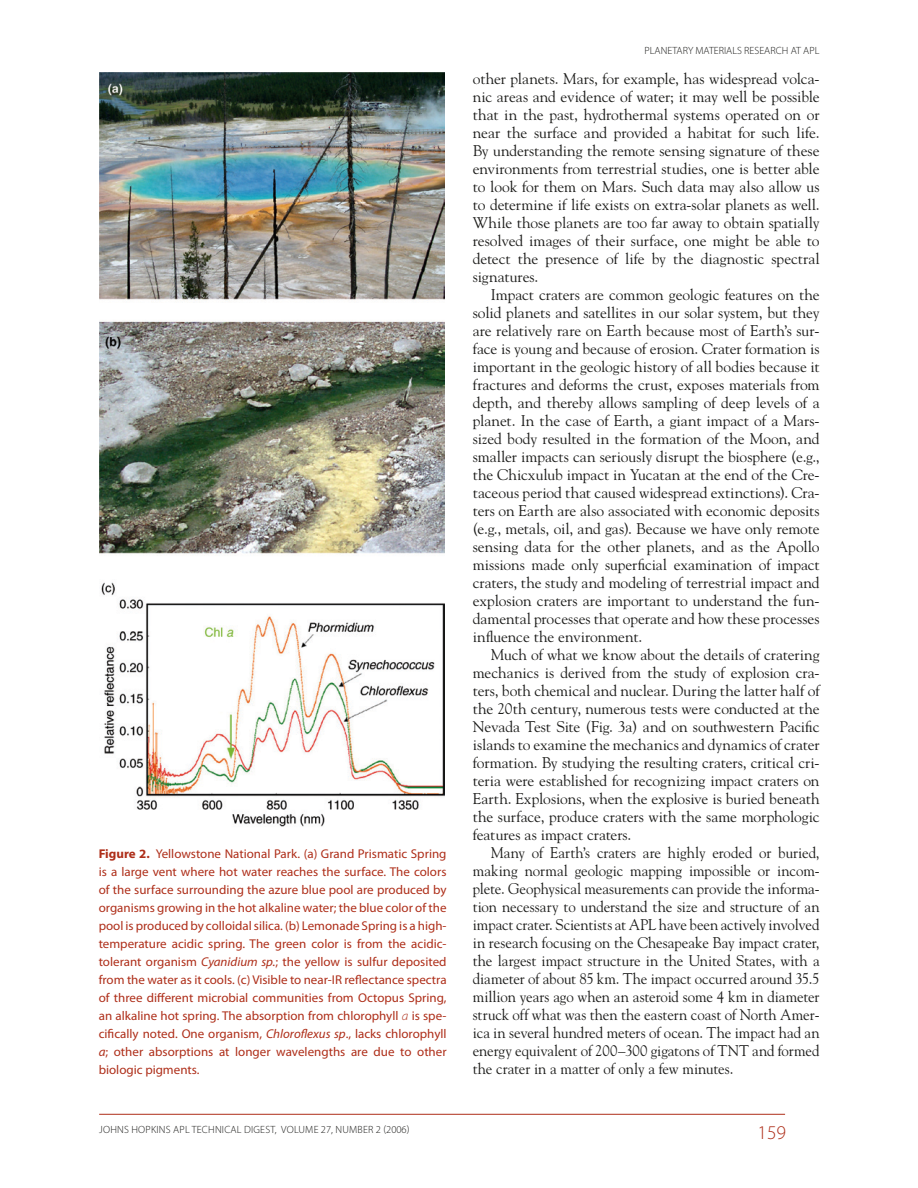
<style>
.page{position:relative;width:918px;height:1188px;background:#fff}
.page>*{position:absolute;margin:0;border:0;box-sizing:border-box;transform-origin:0 0}
.t1{font:300 19.5px "Myriad Pro";color:#ae2e19}
.t2{font:15.45px/18px "Hopkins Goudy";letter-spacing:-.005em;color:#1c1c1a;text-align:justify}
.t3{font:15.45px/18px "Hopkins Goudy";letter-spacing:-.005em;color:#1c1c1a;text-align:justify;scale:.96 1}
.t4{font:12.75px/18px "Myriad Pro";color:#ae2e19;text-align:justify}
.t5{font:300 10.5px "Myriad Pro";letter-spacing:.02em;color:#1c1c1a}
.t6{font:300 10.5px "Myriad Pro";color:#1c1c1a}
.s1{font-weight:700}
.s2{font-style:italic}
.s3{font-weight:300;font-style:italic}
</style>
<div class="page">
<hr style="left:99px;top:1114px;width:686px;height:1px;background:#ae2e19">
<img style="left:100px;top:321px;width:344px;height:506px">
<img style="left:100px;top:72px;width:344px;height:229px">
<p class="t4" style="left:99px;top:844px;width:349px"><span class="s1">Figure 2.</span> Yellowstone National Park. (a) Grand Prismatic Spring is a large vent where hot water reaches the surface. The colors of the surface surrounding the azure blue pool are produced by organisms growing in the hot alkaline water; the blue color of the pool is produced by colloidal silica. (b) Lemonade Spring is a high&shy;temperature acidic spring. The green color is from the acidic&shy;tolerant organism <span class="s2">Cyanidium sp.</span>; the yellow is sulfur deposited from the water as it cools. (c) Visible to near-IR reflectance spectra of three different microbial communities from Octopus Spring, an alkaline hot spring. The absorption from chlorophyll <span class="s3">a</span> is spe&shy;cifically noted. One organism, <span class="s2">Chloroflexus sp</span>., lacks chlorophyll <span class="s2">a</span>; other absorptions at longer wavelengths are due to other biologic pigments.</p>
<p class="t6" style="left:645px;top:45px;width:106px">PLANETARY MATERI ALS RESE</p>
<p class="t5" style="left:764px;top:45px;width:57px">ARCH AT APL</p>
<p class="t2" style="left:473px;top:69px;width:348px">other planets. Mars, for example, has widespread volca&shy;nic areas and evidence of water; it may well be possible that in the past, hydrothermal systems operated on or near the surface and provided a habitat for such life.<br>By understanding the remote sensing signature of these environments from terrestrial studies, one is better able to look for them on Mars. Such data may also allow us to determine if life exists on extra-solar planets as well.<br>While those planets are too far away to obtain spatially resolved images of their surface, one might be able to detect the presence of life by the diagnostic spectral signatures.</p>
<p class="t2" style="left:473px;top:285px;width:348px;text-indent:18px">Impact craters are common geologic features on the solid planets and satellites in our solar system, but they are relatively rare on Earth because most of Earth’s sur&shy;face is young and because of erosion. Crater formation is important in the geologic history of all bodies because it fractures and deforms the crust, exposes materials from depth, and thereby allows sampling of deep levels of a planet. In the case of Earth, a giant impact of a Mars&shy;sized body resulted in the formation of the Moon, and smaller impacts can seriously disrupt the biosphere (e.g., the Chicxulub impact in Yucatan at the end of the Cre&shy;taceous period that caused widespread extinctions). Cra&shy;ters on Earth are also associated with economic deposits (e.g., metals, oil, and gas). Because we have only remote sensing data for the other planets, and as the Apollo missions made only superficial examination of impact craters, the study and modeling of terrestrial impact and explosion craters are important to understand the fun&shy;damental processes that operate and how these processes influence the environment.</p>
<p class="t2" style="left:473px;top:645px;width:348px;text-indent:18px">Much of what we know about the details of cratering mechanics is derived from the study of explosion cra&shy;ters, both chemical and nuclear. During the latter half of the 20th century, numerous tests were conducted at the Nevada Test Site (Fig. 3a) and on southwestern Pacific islands to examine the mechanics and dynamics of crater formation. By studying the resulting craters, critical cri&shy;teria were established for recognizing impact craters on Earth. Explosions, when the explosive is buried beneath the surface, produce craters with the same morphologic features as impact craters.</p>
<p class="t3" style="left:473px;top:843px;width:363px;text-indent:18px">Many of Earth’s craters are highly eroded or buried, making normal geologic mapping impossible or incom&shy;plete. Geophysical measurements can provide the informa&shy;tion necessary to understand the size and structure of an impact crater. Scientists at APL have been actively involved in research focusing on the Chesapeake Bay impact crater, the largest impact structure in the United States, with a diameter of about 85 km. The impact occurred around 35.5 million years ago when an asteroid some 4 km in diameter struck off what was then the eastern coast of North Amer&shy;ica in several hundred meters of ocean. The impact had an energy equivalent of 200–300 gigatons of TNT and formed the crater in a matter of only a few minutes.</p>
<p class="t5" style="left:99px;top:1123px;width:12px">JOHN</p>
<p class="t5" style="left:124px;top:1123px;width:86px">S HOPKINS APL TECHN</p>
<p class="t5" style="left:222px;top:1123px;width:9px">ICAL</p>
<p class="t5" style="left:244px;top:1123px;width:167px">DIGEST, VOLUME 27, NUMBER 2 (2006)</p>
<p class="t1" style="left:758px;top:1121px;width:30px">159</p>
</div>
